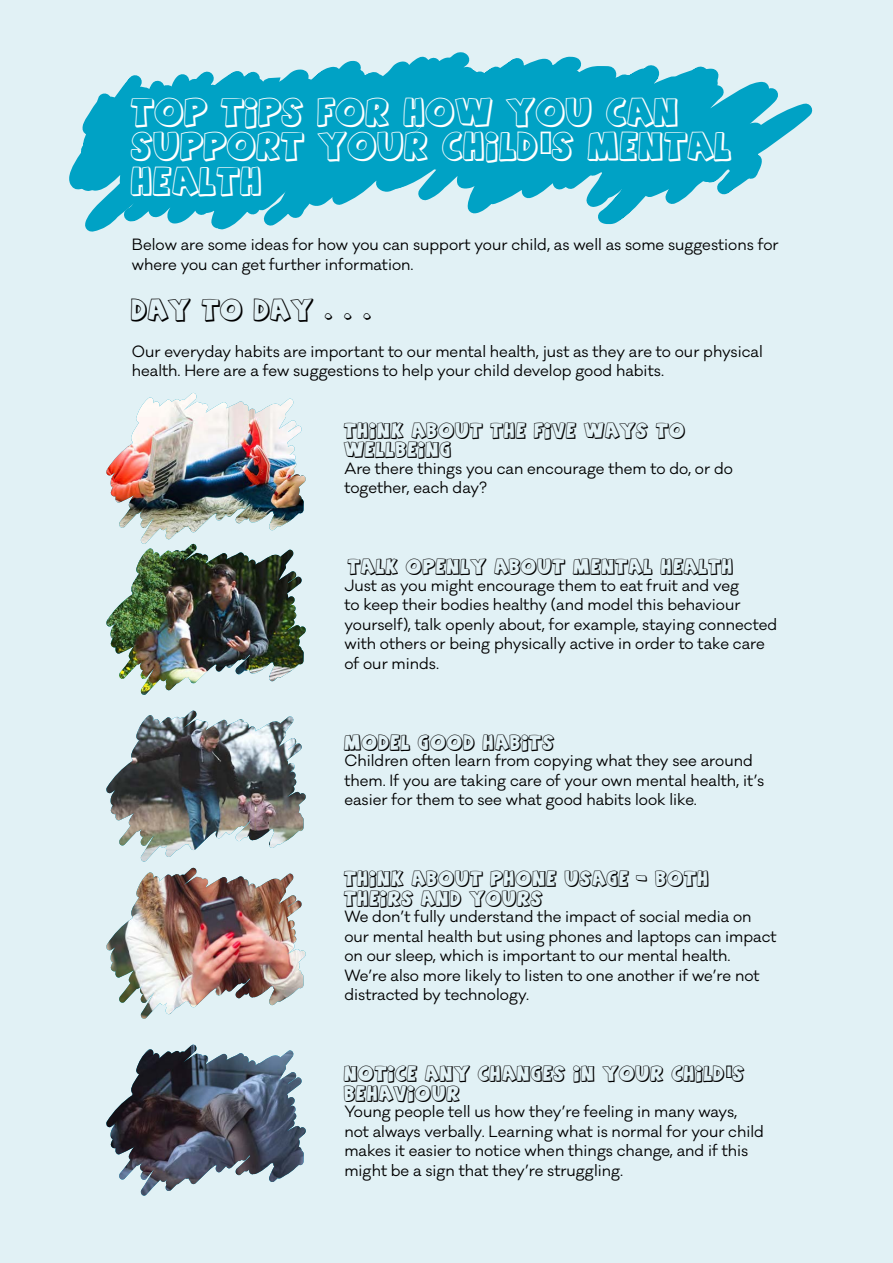
<style>
.page{position:relative;width:893px;height:1263px;background:#e1f1f5}
.page>*{position:absolute;margin:0;border:0;box-sizing:border-box;transform-origin:0 0}
.t1{font:27px/34.5px "Agent Orange";color:#fff}
.t2{font:21px "Agent Orange";color:#000}
.t3{font:15px/19.5px "Galano Classic";color:#000}
.t4{font:15px/19.5px "Agent Orange";color:#000}
</style>
<div class="page">
<svg style="left:69px;top:52px;width:744px;height:180px;fill:#00a2c5"></svg>
<img style="left:106px;top:710px;width:200px;height:294px">
<img style="left:106px;top:869px;width:169px;height:150px">
<svg style="left:190px;top:1044px;width:116px;height:138px"></svg>
<img style="left:106px;top:1046px;width:168px;height:150px">
<img style="left:106px;top:392px;width:200px;height:303px">
<h1 class="t1" style="left:132px;top:95px;width:602px">TOP TIPS FOR HOW YOU CAN<br>SUPPORT YOUR CHILD’S MENTAL<br>HEALTH</h1>
<p class="t3" style="left:132px;top:235px;width:648px">Below are some ideas for how you can support your child, as well as some suggestions for where you can get further information.</p>
<h2 class="t2" style="left:132px;top:298px;width:242px">DAY TO DAY . . .</h2>
<p class="t3" style="left:132px;top:342px;width:632px">Our everyday habits are important to our mental health, just as they are to our physical health. Here are a few suggestions to help your child develop good habits.</p>
<p class="t4" style="left:344px;top:421px;width:343px">THINK ABOUT THE FIVE WAYS TO<br>WELLBEING</p>
<p class="t3" style="left:344px;top:459px;width:390px">Are there things you can encourage them to do, or do together, each day?</p>
<p class="t4" style="left:348px;top:557px;width:387px">TALK OPENLY ABOUT MENTAL HEALTH</p>
<p class="t3" style="left:344px;top:576px;width:434px">Just as you might encourage them to eat fruit and veg<br>to keep their bodies healthy (and model this behaviour yourself), talk openly about, for example, staying connected with others or being physically active in order to take care of our minds.</p>
<p class="t4" style="left:344px;top:733px;width:212px">MODEL GOOD HABITS</p>
<p class="t3" style="left:344px;top:751px;width:421px">Children often learn from copying what they see around them. If you are taking care of your own mental health, it’s easier for them to see what good habits look like.</p>
<p class="t4" style="left:344px;top:869px;width:367px">THINK ABOUT PHONE USAGE - BOTH<br>THEIRS AND YOURS</p>
<p class="t3" style="left:344px;top:907px;width:434px">We don’t fully understand the impact of social media on our mental health but using phones and laptops can impact on our sleep, which is important to our mental health.<br>We’re also more likely to listen to one another if we’re not distracted by technology.</p>
<p class="t4" style="left:344px;top:1064px;width:402px">NOTICE ANY CHANGES IN YOUR CHILD’S<br>BEHAVIOUR</p>
<p class="t3" style="left:344px;top:1102px;width:421px">Young people tell us how they’re feeling in many ways, not always verbally. Learning what is normal for your child makes it easier to notice when things change, and if this might be a sign that they’re struggling.</p>
</div>
